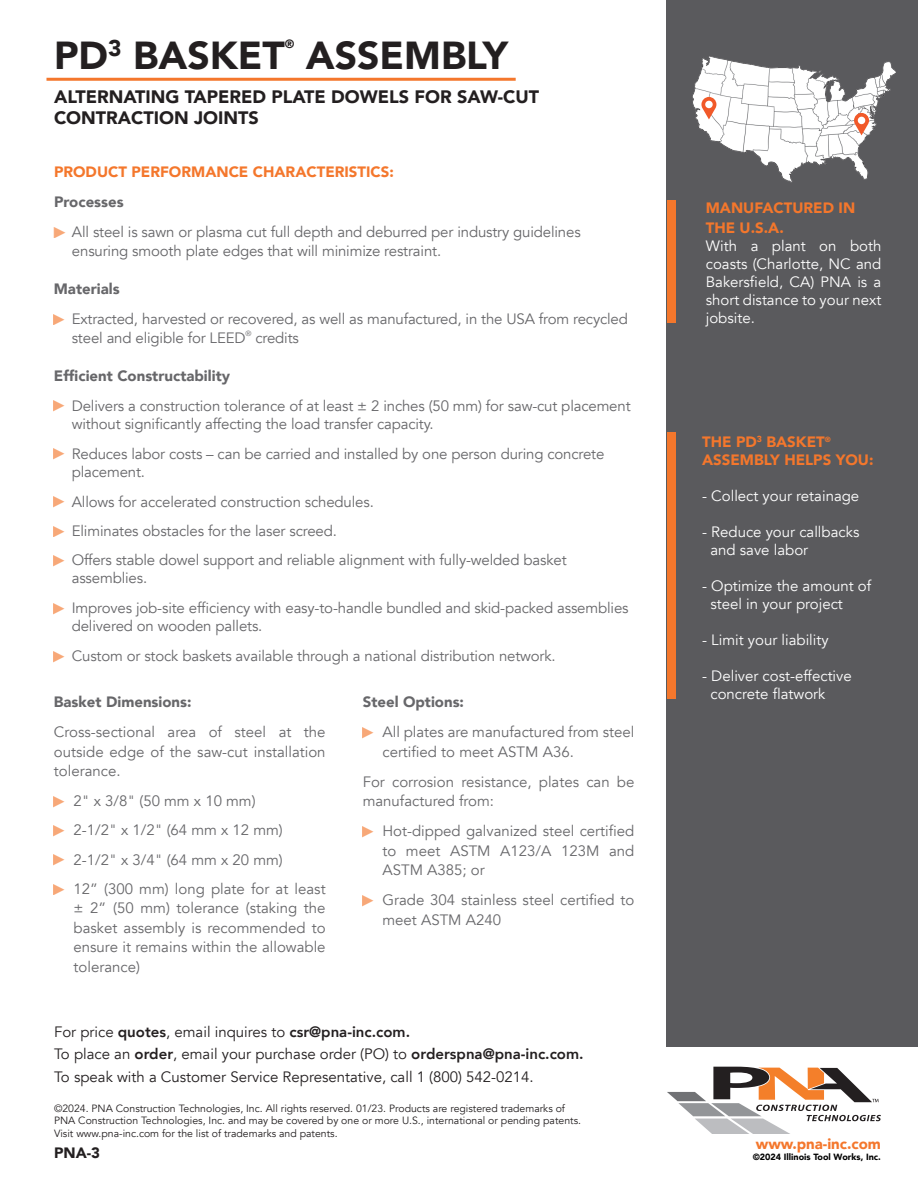
<style>
.page{position:relative;width:918px;height:1188px;background:#fff}
.page>*{position:absolute;margin:0;border:0;box-sizing:border-box;transform-origin:0 0}
.t1{font:900 39px "Avenir";color:#231f20}
.t2{font:700 39px "Helvetica";color:#f4772c}
.t3{font:900 18px/21.6px "Avenir";color:#231f20}
.t4{font:15px/19.5px "Avenir";letter-spacing:-.01em;color:#67676a}
.t5{font:15px/18px "Avenir";color:#fff}
.t6{font:15px/22.5px "Avenir";color:#231f20}
.t7{font:900 15px/19.8px "Avenir";color:#f4772c}
.t8{font:900 15px "Avenir";color:#67676a}
.t9{font:900 15px "Avenir";color:#231f20}
.t10{font:900 12px "Avenir";color:#231f20}
.t11{font:10.5px/12.6px "Avenir";color:#231f20}
.t12{font:900 9px "Avenir";color:#000}
.t13{font:7.5px "Avenir";color:#67676a}
.s1{font-weight:800}
</style>
<div class="page">
<div style="left:667px;top:0;width:251px;height:1047px;background:#5a5a5d"></div>
<svg style="left:667px;top:1067px;width:214px;height:67px"></svg>
<img style="left:692px;top:56px;width:203px;height:127px">
<svg style="left:701px;top:97px;width:15px;height:22px"></svg>
<div style="left:705px;top:101px;width:8px;height:7px;background:#fff;border-radius:50%"></div>
<svg style="left:854px;top:113px;width:15px;height:22px"></svg>
<div style="left:858px;top:117px;width:7px;height:7px;background:#fff;border-radius:50%"></div>
<div style="left:667px;top:200px;width:8px;height:123px;background:#f4772c"></div>
<div style="left:667px;top:432px;width:8px;height:267px;background:#f4772c"></div>
<hr style="left:46px;top:78px;width:470px;height:3px;background:#f4772c">
<h1 class="t1" style="left:54px;top:22px;width:232px">PD<sup>3</sup> BASKET</h1>
<p class="t10" style="left:285px;top:34px;width:11px">®</p>
<h1 class="t1" style="left:306px;top:22px;width:204px">ASSEMBLY</h1>
<p class="t3" style="left:54px;top:85px;width:487px">ALTERNATING TAPERED PLATE DOWELS FOR SAW-CUT<br>CONTRACTION JOINTS</p>
<p class="t7" style="left:54px;top:161px;width:341px">PRODUCT PERFORMANCE CHARACTERISTICS:</p>
<p class="t8" style="left:54px;top:189px;width:71px">Processes</p>
<h1 class="t2" style="left:45px;top:209px;width:27px">‣</h1>
<p class="t4" style="left:72px;top:222px;width:510px">All steel is sawn or plasma cut full depth and deburred per industry guidelines ensuring smooth plate edges that will minimize restraint.</p>
<p class="t8" style="left:54px;top:276px;width:67px">Materials</p>
<h1 class="t2" style="left:45px;top:296px;width:27px">‣</h1>
<p class="t4" style="left:72px;top:309px;width:558px">Extracted, harvested or recovered, as well as manufactured, in the USA from recycled steel and eligible for LEED</p>
<p class="t13" style="left:245px;top:329px;width:7px">®</p>
<p class="t4" style="left:255px;top:329px;width:45px">credits</p>
<p class="t8" style="left:54px;top:363px;width:178px">Efficient Constructability</p>
<h1 class="t2" style="left:45px;top:383px;width:27px">‣</h1>
<p class="t4" style="left:72px;top:397px;width:560px;line-height:18px">Delivers a construction tolerance of at least ± 2 inches (50 mm) for saw-cut placement without significantly affecting the load transfer capacity.</p>
<h1 class="t2" style="left:45px;top:431px;width:27px">‣</h1>
<p class="t4" style="left:72px;top:445px;width:534px;line-height:18px">Reduces labor costs – can be carried and installed by one person during concrete placement.</p>
<h1 class="t2" style="left:45px;top:479px;width:27px">‣</h1>
<p class="t4" style="left:72px;top:492px;width:304px">Allows for accelerated construction schedules.</p>
<h1 class="t2" style="left:45px;top:508px;width:27px">‣</h1>
<p class="t4" style="left:72px;top:521px;width:267px">Eliminates obstacles for the laser screed.</p>
<h1 class="t2" style="left:45px;top:537px;width:27px">‣</h1>
<p class="t4" style="left:72px;top:551px;width:496px;line-height:18px">Offers stable dowel support and reliable alignment with fully-welded basket assemblies.</p>
<h1 class="t2" style="left:45px;top:585px;width:27px">‣</h1>
<p class="t4" style="left:72px;top:599px;width:558px;line-height:18px">Improves job-site efficiency with easy-to-handle bundled and skid-packed assemblies delivered on wooden pallets.</p>
<h1 class="t2" style="left:45px;top:633px;width:27px">‣</h1>
<p class="t4" style="left:72px;top:647px;width:485px">Custom or stock baskets available through a national distribution network.</p>
<p class="t8" style="left:54px;top:689px;width:139px">Basket Dimensions:</p>
<p class="t4" style="left:54px;top:722px;width:273px;text-align:justify">Cross-sectional area of steel at the outside edge of the saw-cut installation tolerance.</p>
<h1 class="t2" style="left:45px;top:778px;width:27px">‣</h1>
<p class="t4" style="left:74px;top:791px;width:184px">2" x 3/8" (50 mm x 10 mm)</p>
<h1 class="t2" style="left:45px;top:808px;width:27px">‣</h1>
<p class="t4" style="left:74px;top:821px;width:211px">2-1/2" x 1/2" (64 mm x 12 mm)</p>
<h1 class="t2" style="left:45px;top:837px;width:27px">‣</h1>
<p class="t4" style="left:74px;top:850px;width:211px">2-1/2" x 3/4" (64 mm x 20 mm)</p>
<h1 class="t2" style="left:45px;top:866px;width:27px">‣</h1>
<p class="t4" style="left:74px;top:879px;width:254px;text-align:justify">12” (300 mm) long plate for at least ± 2” (50 mm) tolerance (staking the basket assembly is recommended to ensure it remains within the allowable tolerance)</p>
<p class="t8" style="left:363px;top:689px;width:103px">Steel Options:</p>
<h1 class="t2" style="left:354px;top:709px;width:27px">‣</h1>
<p class="t4" style="left:382px;top:722px;width:254px">All plates are manufactured from steel certified to meet ASTM A36.</p>
<p class="t4" style="left:363px;top:772px;width:273px">For corrosion resistance, plates can be manufactured from:</p>
<h1 class="t2" style="left:354px;top:808px;width:27px">‣</h1>
<p class="t4" style="left:382px;top:821px;width:253px;text-align:justify">Hot-dipped galvanized steel certified to meet ASTM A123/A 123M and ASTM A385; or</p>
<h1 class="t2" style="left:354px;top:877px;width:27px">‣</h1>
<p class="t4" style="left:382px;top:890px;width:254px">Grade 304 stainless steel certified to meet ASTM A240</p>
<p class="t6" style="left:54px;top:1021px;width:531px">For price <span class="s1">quotes</span>, email inquires to <span class="s1">csr@pna-inc.com.<br></span>To place an <span class="s1">order</span>, email your purchase order (PO) to <span class="s1">orderspna@pna-inc.com.<br></span>To speak with a Customer Service Representative, call 1 (800) 542-0214.</p>
<p class="t11" style="left:54px;top:1102px;width:529px">©2024. PNA Construction Technologies, Inc. All rights reserved. 01/23. Products are registered trademarks of<br>PNA Construction Technologies, Inc. and may be covered by one or more U.S., international or pending patents.<br>Visit www.pna-inc.com for the list of trademarks and patents.</p>
<p class="t9" style="left:54px;top:1140px;width:48px">PNA-3</p>
<p class="t7" style="left:706px;top:198px;width:151px">MANUFACTURED IN<br>THE U.S.A.</p>
<p class="t5" style="left:706px;top:237px;width:177px;text-align:justify">With a plant on both coasts (Charlotte, NC and Bakersfield, CA) PNA is a short distance to your next jobsite.</p>
<p class="t7" style="left:702px;top:432px;width:173px;line-height:18px">THE PD<sup>3</sup> BASKET<sup>®<br></sup>ASSEMBLY HELPS YOU:</p>
<p class="t5" style="left:702px;top:487px;width:159px">- Collect your retainage</p>
<p class="t5" style="left:710px;top:523px;width:150px;text-indent:-8px">- Reduce your callbacks and save labor</p>
<p class="t5" style="left:710px;top:577px;width:162px;text-indent:-8px">- Optimize the amount of steel in your project</p>
<p class="t5" style="left:702px;top:631px;width:128px">- Limit your liability</p>
<p class="t5" style="left:710px;top:667px;width:143px;text-indent:-8px">- Deliver cost-effective concrete flatwork</p>
<p class="t7" style="left:756px;top:1133px;width:126px">www.pna-inc.com</p>
<p class="t12" style="left:753px;top:1149px;width:130px">©2024 Illinois Tool Works, Inc.</p>
</div>
